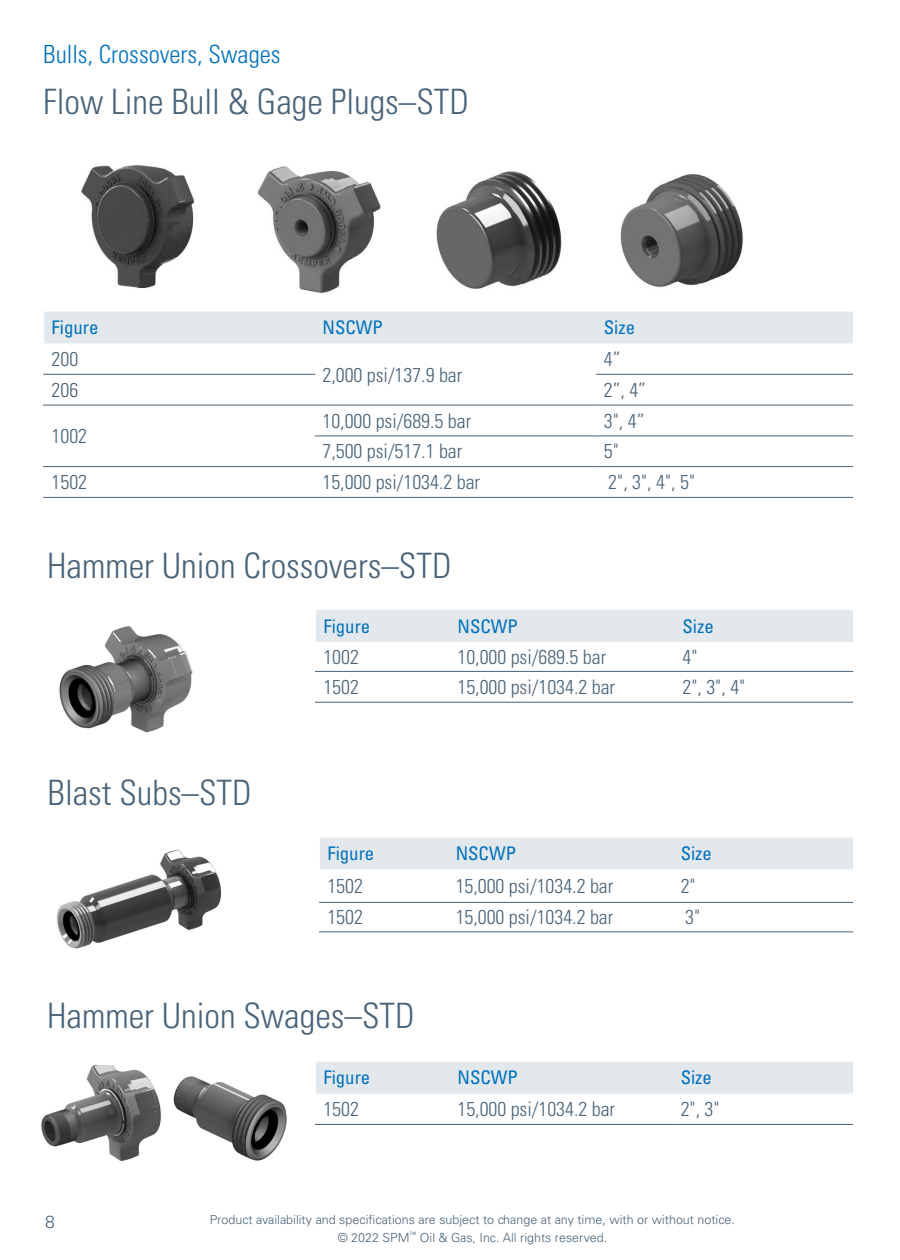
<style>
.page{position:relative;width:900px;height:1260px;background:#fff}
.page>*{position:absolute;margin:0;border:0;box-sizing:border-box;transform-origin:0 0}
.Product_name_-_10_12{font:300 condensed 35px "Univers LT Std";color:#4a6378}
.Product_name_-_10_12-2{font:300 condensed 25px "Univers LT Std";color:#0072bc}
.Kemper_Table_body_co{font:300 condensed 20px "Univers LT Std";color:#4a6378}
.Table_heading_-_10_1{font:condensed 18.75px "Univers LT Std";color:#0072bc}
.t1{font:300 17.5px "Univers LT Std";color:#4a6378}
.t2{font:300 12.5px/17.5px "Univers LT Std";color:#4a6378;text-align:center}
</style>
<div class="page">
<div style="left:44px;top:312px;width:809px;height:31px;background:#e3e8ed"></div>
<hr style="left:596px;top:374px;width:257px;height:1px;background:#4a6378">
<hr style="left:43px;top:405px;width:272px;height:1px;background:#4a6378">
<hr style="left:315px;top:405px;width:281px;height:1px;background:#4a6378">
<hr style="left:596px;top:405px;width:257px;height:1px;background:#4a6378">
<hr style="left:315px;top:435px;width:281px;height:1px;background:#4a6378">
<hr style="left:596px;top:435px;width:257px;height:1px;background:#4a6378">
<hr style="left:43px;top:466px;width:272px;height:1px;background:#4a6378">
<hr style="left:315px;top:466px;width:281px;height:1px;background:#4a6378">
<hr style="left:596px;top:466px;width:257px;height:1px;background:#4a6378">
<hr style="left:43px;top:497px;width:272px;height:1px;background:#4a6378">
<hr style="left:315px;top:497px;width:281px;height:1px;background:#4a6378">
<hr style="left:596px;top:497px;width:257px;height:1px;background:#4a6378">
<hr style="left:43px;top:374px;width:272px;height:1px;background:#4a6378">
<img style="left:81px;top:165px;width:113px;height:123px">
<img style="left:258px;top:166px;width:123px;height:128px">
<img style="left:436px;top:171px;width:126px;height:118px">
<img style="left:620px;top:174px;width:123px;height:114px">
<div style="left:316px;top:610px;width:537px;height:32px;background:#e3e8ed"></div>
<hr style="left:315px;top:671px;width:135px;height:1px;background:#4a6378">
<hr style="left:450px;top:671px;width:225px;height:1px;background:#4a6378">
<hr style="left:675px;top:671px;width:178px;height:1px;background:#4a6378">
<hr style="left:315px;top:702px;width:135px;height:1px;background:#4a6378">
<hr style="left:450px;top:702px;width:225px;height:1px;background:#4a6378">
<hr style="left:675px;top:702px;width:178px;height:1px;background:#4a6378">
<img style="left:59px;top:626px;width:134px;height:107px">
<div style="left:316px;top:1062px;width:537px;height:32px;background:#e3e8ed"></div>
<hr style="left:315px;top:1124px;width:135px;height:1px;background:#4a6378">
<hr style="left:450px;top:1124px;width:223px;height:1px;background:#4a6378">
<hr style="left:673px;top:1124px;width:180px;height:1px;background:#4a6378">
<img style="left:41px;top:1066px;width:120px;height:96px">
<img style="left:173px;top:1076px;width:114px;height:85px">
<div style="left:320px;top:838px;width:533px;height:31px;background:#e3e8ed"></div>
<hr style="left:319px;top:902px;width:129px;height:1px;background:#4a6378">
<hr style="left:448px;top:902px;width:225px;height:1px;background:#4a6378">
<hr style="left:673px;top:902px;width:180px;height:1px;background:#4a6378">
<hr style="left:319px;top:931px;width:129px;height:1px;background:#4a6378">
<hr style="left:448px;top:931px;width:225px;height:1px;background:#4a6378">
<hr style="left:673px;top:931px;width:180px;height:1px;background:#4a6378">
<img style="left:56px;top:849px;width:165px;height:100px">
<p class="Product_name_-_10_12-2" style="left:43px;top:39px;width:239px">Bulls, Crossovers, Swages</p>
<p class="Product_name_-_10_12" style="left:43px;top:81px;width:427px">Flow Line Bull &amp; Gage Plugs–STD</p>
<p class="Table_heading_-_10_1" style="left:52px;top:316px;width:48px">Figure</p>
<p class="Table_heading_-_10_1" style="left:322px;top:316px;width:62px">NSCWP</p>
<p class="Table_heading_-_10_1" style="left:604px;top:316px;width:33px">Size</p>
<p class="Kemper_Table_body_co" style="left:52px;top:347px;width:28px">200</p>
<p class="Kemper_Table_body_co" style="left:322px;top:362px;width:141px">2,000 psi/137.9 bar</p>
<p class="Kemper_Table_body_co" style="left:604px;top:347px;width:18px">4”</p>
<p class="Kemper_Table_body_co" style="left:52px;top:378px;width:28px">206</p>
<p class="Kemper_Table_body_co" style="left:604px;top:378px;width:44px">2”, 4”</p>
<p class="Kemper_Table_body_co" style="left:52px;top:424px;width:37px">1002</p>
<p class="Kemper_Table_body_co" style="left:322px;top:409px;width:150px">10,000 psi/689.5 bar</p>
<p class="Kemper_Table_body_co" style="left:604px;top:409px;width:42px">3", 4”</p>
<p class="Kemper_Table_body_co" style="left:322px;top:439px;width:141px">7,500 psi/517.1 bar</p>
<p class="Kemper_Table_body_co" style="left:604px;top:439px;width:17px">5"</p>
<p class="Kemper_Table_body_co" style="left:52px;top:470px;width:37px">1502</p>
<p class="Kemper_Table_body_co" style="left:322px;top:470px;width:159px">15,000 psi/1034.2 bar</p>
<p class="Kemper_Table_body_co" style="left:608px;top:470px;width:88px">2", 3", 4", 5"</p>
<p class="Product_name_-_10_12" style="left:47px;top:544px;width:406px">Hammer Union Crossovers–STD</p>
<p class="Product_name_-_10_12" style="left:48px;top:772px;width:206px">Blast Subs–STD</p>
<p class="Table_heading_-_10_1" style="left:323px;top:614px;width:48px">Figure</p>
<p class="Table_heading_-_10_1" style="left:458px;top:614px;width:62px">NSCWP</p>
<p class="Table_heading_-_10_1" style="left:682px;top:614px;width:33px">Size</p>
<p class="Kemper_Table_body_co" style="left:323px;top:645px;width:37px">1002</p>
<p class="Kemper_Table_body_co" style="left:458px;top:645px;width:150px">10,000 psi/689.5 bar</p>
<p class="Kemper_Table_body_co" style="left:682px;top:645px;width:17px">4"</p>
<p class="Kemper_Table_body_co" style="left:323px;top:675px;width:37px">1502</p>
<p class="Kemper_Table_body_co" style="left:458px;top:675px;width:159px">15,000 psi/1034.2 bar</p>
<p class="Kemper_Table_body_co" style="left:682px;top:675px;width:64px">2", 3", 4"</p>
<p class="Table_heading_-_10_1" style="left:327px;top:842px;width:48px">Figure</p>
<p class="Table_heading_-_10_1" style="left:456px;top:842px;width:62px">NSCWP</p>
<p class="Table_heading_-_10_1" style="left:681px;top:842px;width:33px">Size</p>
<p class="Kemper_Table_body_co" style="left:327px;top:874px;width:37px">1502</p>
<p class="Kemper_Table_body_co" style="left:456px;top:874px;width:159px">15,000 psi/1034.2 bar</p>
<p class="Kemper_Table_body_co" style="left:681px;top:874px;width:17px">2"</p>
<p class="Kemper_Table_body_co" style="left:327px;top:905px;width:37px">1502</p>
<p class="Kemper_Table_body_co" style="left:456px;top:905px;width:159px">15,000 psi/1034.2 bar</p>
<p class="Kemper_Table_body_co" style="left:685px;top:905px;width:17px">3"</p>
<p class="Product_name_-_10_12" style="left:47px;top:995px;width:369px">Hammer Union Swages–STD</p>
<p class="Table_heading_-_10_1" style="left:323px;top:1066px;width:48px">Figure</p>
<p class="Table_heading_-_10_1" style="left:458px;top:1066px;width:62px">NSCWP</p>
<p class="Table_heading_-_10_1" style="left:681px;top:1066px;width:33px">Size</p>
<p class="Kemper_Table_body_co" style="left:323px;top:1097px;width:37px">1502</p>
<p class="Kemper_Table_body_co" style="left:458px;top:1097px;width:159px">15,000 psi/1034.2 bar</p>
<p class="Kemper_Table_body_co" style="left:681px;top:1097px;width:41px">2", 3"</p>
<p class="t1" style="left:45px;top:1211px;width:11px">8</p>
<p class="t2" style="left:210px;top:1211px;width:527px">Product availability and specifications are subject to change at any time, with or without notice. © 2022 SPM<sup>™</sup> Oil &amp; Gas, Inc. All rights reserved.</p>
</div>
